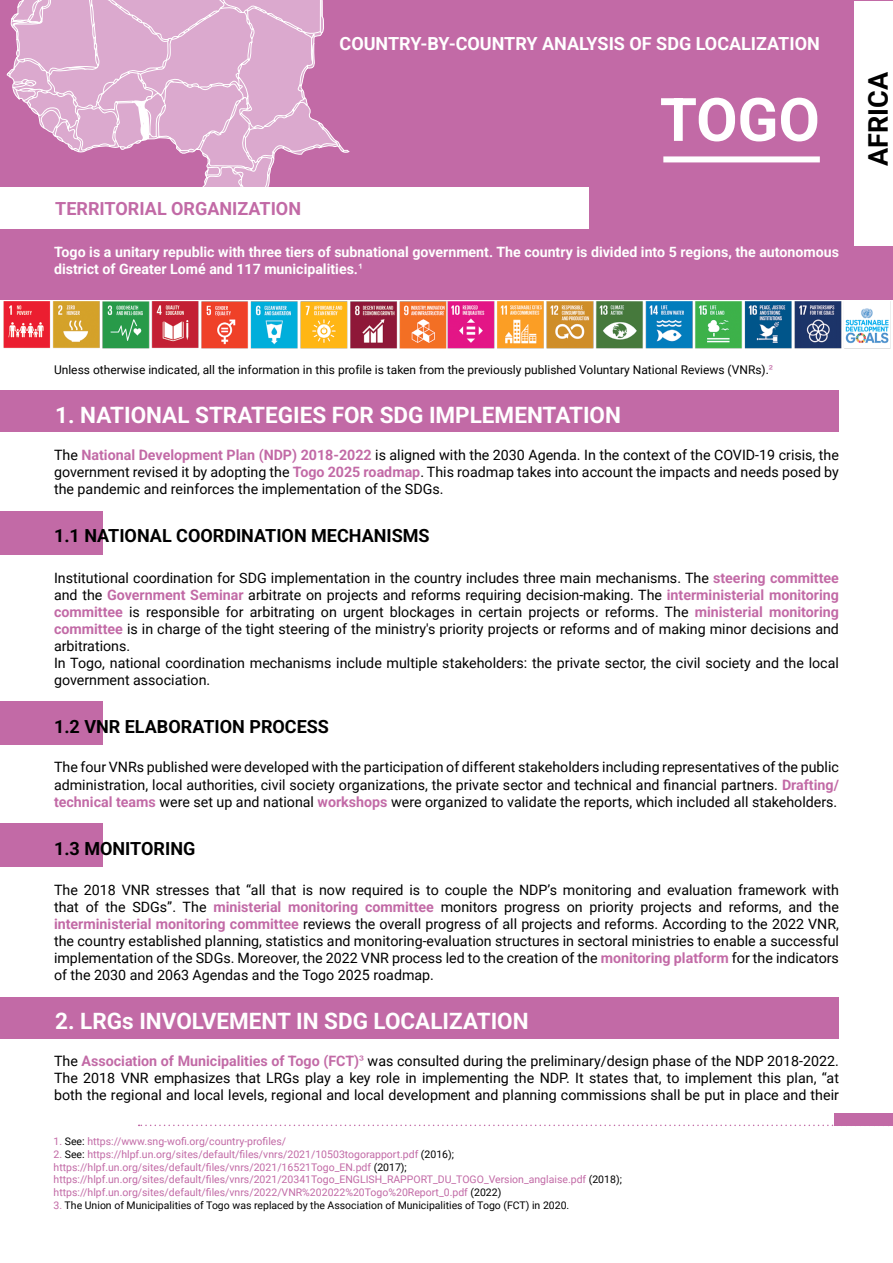
<style>
.page{position:relative;width:893px;height:1263px;background:#fff}
.page>*{position:absolute;margin:0;border:0;box-sizing:border-box;transform-origin:0 0}
.t1{font:700 60px "Roboto";color:#fff}
.t2{font:700 27px "Roboto";color:#000}
.t3{font:700 22.5px "Roboto";color:#fff}
.t4{font:700 18px "Roboto";color:#000}
.t5{font:700 18px "Roboto";color:#fff}
.t6{font:700 18px "Roboto";color:#c26aa6}
.t7{font:14.25px/17.1px "Roboto";color:#000;text-align:justify}
.t8{font:700 14.1px/17px "Roboto";color:#fff}
.t9{font:12px "Roboto";color:#000}
.t10{font:10.5px "Roboto";color:#c26aa6}
.t11{font:10.5px "Roboto";color:#000}
.s1{font-family:"Arial";font-weight:400}
.s2{font-family:"Arial";color:#c26aa6}
.s3{font-weight:700;color:#c26aa6}
.s4{color:#000}
.s5{color:#c26aa6}
</style>
<div class="page">
<div style="left:0;top:391px;width:839px;height:41px;background:#c26aa6"></div>
<div style="left:0;top:511px;width:102px;height:44px;background:#c26aa6"></div>
<div style="left:0;top:702px;width:102px;height:43px;background:#c26aa6"></div>
<svg style="left:139px;top:1124px;width:696px;height:2px"></svg>
<div style="left:835px;top:1113px;width:58px;height:13px;background:#c26aa6"></div>
<div style="left:0;top:0;width:893px;height:300px;background:#c26aa6"></div>
<div style="left:855px;top:1px;width:38px;height:245px;background:#fff"></div>
<img style="left:3px;top:302px;width:888px;height:47px">
<div style="left:663px;top:156px;width:157px;height:6px;background:#fff"></div>
<div style="left:0;top:824px;width:102px;height:43px;background:#c26aa6"></div>
<svg style="left:5px;top:0;width:345px;height:188px"></svg>
<div style="left:0;top:188px;width:589px;height:41px;background:#fff"></div>
<div style="left:0;top:997px;width:839px;height:41px;background:#c26aa6"></div>
<p class="t5" style="left:340px;top:31px;width:482px">COUNTRY-BY-COUNTRY ANALYSIS OF SDG LOCALIZATION</p>
<p class="t6" style="left:55px;top:196px;width:247px">TERRITORIAL ORGANIZATION</p>
<p class="t1" style="left:660px;top:78px;width:161px">TOGO</p>
<p class="t8" style="left:54px;top:243px;width:786px">Togo is a unitary republic with three tiers of subnational government. The country is divided into 5 regions, the autonomous district of Greater Lomé and 117 municipalities.<span class="s1">¹</span></p>
<p class="t2" style="left:859px;top:166px;width:95px;rotate:-90deg">AFRICA</p>
<p class="t9" style="left:54px;top:361px;width:720px">Unless otherwise indicated, all the information in this profile is taken from the previously published Voluntary National Reviews (VNRs).<span class="s2">²</span></p>
<p class="t3" style="left:55px;top:399px;width:567px">1. NATIONAL STRATEGIES FOR SDG IMPLEMENTATION</p>
<p class="t7" style="left:54px;top:446px;width:786px">The <span class="s3">National Development Plan (NDP) 2018-2022</span> is aligned with the 2030 Agenda. In the context of the COVID-19 crisis, the government revised it by adopting the <span class="s3">Togo 2025 roadmap</span>. This roadmap takes into account the impacts and needs posed by the pandemic and reinforces the implementation of the SDGs.</p>
<p class="t4" style="left:54px;top:523px;width:377px">1.1 NATIONAL COORDINATION MECHANISMS</p>
<p class="t7" style="left:54px;top:568px;width:786px">Institutional coordination for SDG implementation in the country includes three main mechanisms. The <span class="s3">steering committee </span>and the <span class="s3">Government Seminar</span> arbitrate on projects and reforms requiring decision-making. The <span class="s3">interministerial monitoring committee</span> is responsible for arbitrating on urgent blockages in certain projects or reforms. The <span class="s3">ministerial monitoring committee</span> is in charge of the tight steering of the ministry's priority projects or reforms and of making minor decisions and arbitrations.</p>
<p class="t7" style="left:54px;top:654px;width:786px">In Togo, national coordination mechanisms include multiple stakeholders: the private sector, the civil society and the local government association.</p>
<p class="t4" style="left:54px;top:714px;width:277px">1.2 VNR ELABORATION PROCESS</p>
<p class="t7" style="left:54px;top:758px;width:786px">The four VNRs published were developed with the participation of different stakeholders including representatives of the public administration, local authorities, civil society organizations, the private sector and technical and financial partners. <span class="s3">Drafting/ technical teams</span> were set up and national <span class="s3">workshops</span> were organized to validate the reports, which included all stakeholders.</p>
<p class="t4" style="left:54px;top:836px;width:143px">1.3 MONITORING</p>
<p class="t7" style="left:54px;top:881px;width:786px">The 2018 VNR stresses that “all that is now required is to couple the NDP’s monitoring and evaluation framework with that of the SDGs”. The <span class="s3">ministerial monitoring committee</span> monitors progress on priority projects and reforms, and the <span class="s3">interministerial monitoring committee</span> reviews the overall progress of all projects and reforms. According to the 2022 VNR, the country established planning, statistics and monitoring-evaluation structures in sectoral ministries to enable a successful implementation of the SDGs. Moreover, the 2022 VNR process led to the creation of the <span class="s3">monitoring platform</span> for the indicators of the 2030 and 2063 Agendas and the Togo 2025 roadmap.</p>
<p class="t3" style="left:55px;top:1005px;width:475px">2. LRGs INVOLVEMENT IN SDG LOCALIZATION</p>
<p class="t7" style="left:54px;top:1052px;width:786px">The <span class="s3">Association of Municipalities of Togo (FCT)</span><span class="s2">³</span> was consulted during the preliminary/design phase of the NDP 2018-2022.<br>The 2018 VNR emphasizes that LRGs play a key role in implementing the NDP. It states that, to implement this plan, “at both the regional and local levels, regional and local development and planning commissions shall be put in place and their</p>
<p class="t10" style="left:54px;top:1134px;width:234px">1. <span class="s4">See:</span> https://www.sng-wofi.org/country-profiles/</p>
<p class="t10" style="left:54px;top:1147px;width:402px">2. <span class="s4">See:</span> https://hlpf.un.org/sites/default/files/vnrs/2021/10503togorapport.pdf <span class="s4">(2016);</span></p>
<p class="t10" style="left:54px;top:1159px;width:355px">https://hlpf.un.org/sites/default/files/vnrs/2021/16521Togo_EN.pdf <span class="s4">(2017);</span></p>
<p class="t10" style="left:54px;top:1172px;width:570px">https://hlpf.un.org/sites/default/files/vnrs/2021/20341Togo_ENGLISH_RAPPORT_DU_TOGO_Version_anglaise.pdf <span class="s4">(2018);</span></p>
<p class="t10" style="left:54px;top:1185px;width:449px">https://hlpf.un.org/sites/default/files/vnrs/2022/VNR%202022%20Togo%20Report_0.pdf <span class="s4">(2022)</span></p>
<p class="t11" style="left:54px;top:1197px;width:517px"><span class="s5">3.</span> The Union of Municipalities of Togo was replaced by the Association of Municipalities of Togo (FCT) in 2020.</p>
</div>
